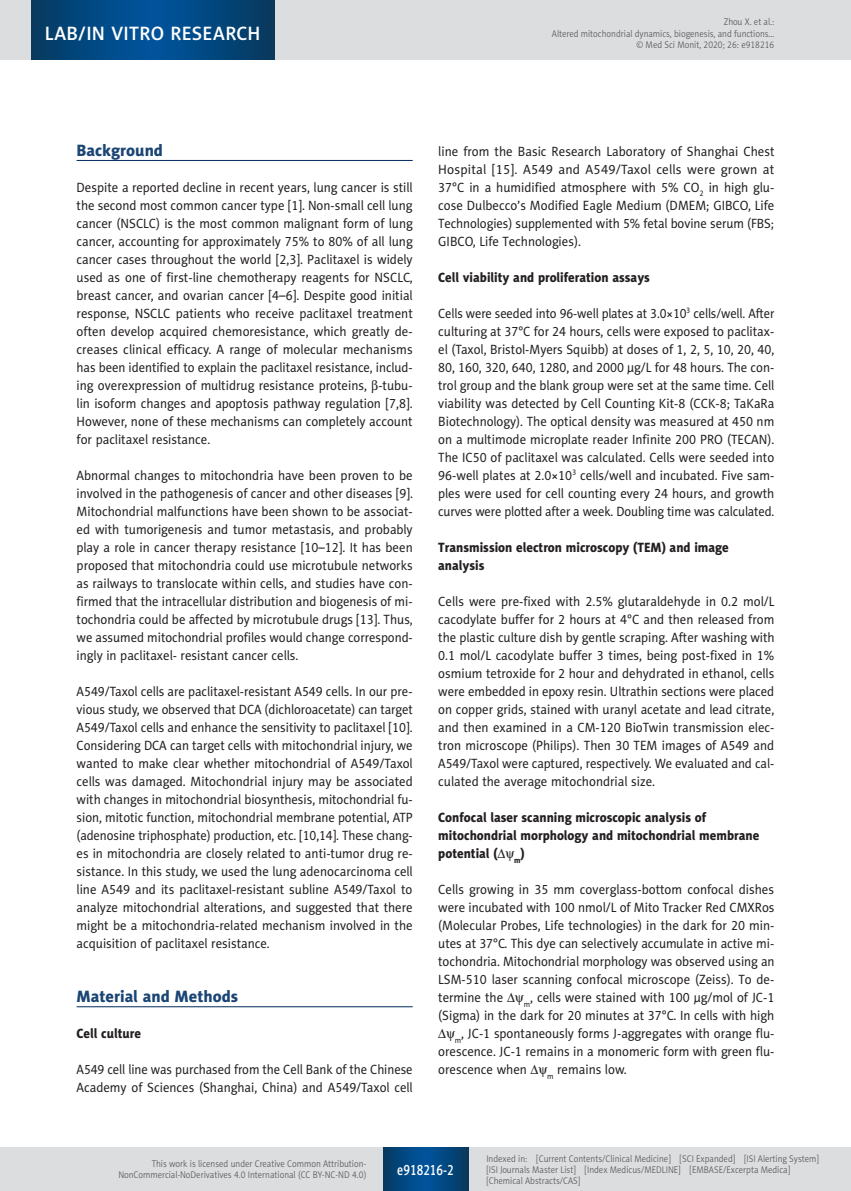
<style>
.page{position:relative;width:851px;height:1191px;background:#fff}
.page>*{position:absolute;margin:0;border:0;box-sizing:border-box;transform-origin:0 0}
.t1{font:19.5px "Naomi Sans EFN Medium";letter-spacing:.015em;color:#fff}
.MSM_Headline_1{font:16.5px "Naomi Sans EFN Heavy";color:#1a4574}
.MSM_e-PAGINA{font:15px "Naomi Sans EFN Medium";color:#fff;scale:.8 1}
.MSM_Body{font:13.5px/18px "Naomi Sans EFN";color:#231f20;text-align:justify;scale:.95 1}
.MSM_Body-2{font:13.5px/18px "Naomi Sans EFN";color:#231f20;text-align:justify;scale:.94 1}
.MSM_Body-3{font:13.5px/18px "Naomi Sans EFN";color:#231f20;text-align:justify;scale:.93 1}
.MSM_Headline_2{font:13.5px/18px "Naomi Sans EFN Heavy";color:#231f20;scale:.95 1}
.MSM_pagina_sygnatura{font:9.75px/11.2px "Naomi Sans EFN Light";color:#57585a;scale:.9 1}
.MSM_pagina_zywa{font:9.75px/11.2px "Naomi Sans EFN Light";color:#57585a;text-align:right;scale:.9 1}
.s1{font-family:"Standard Sym L"}
</style>
<div class="page">
<hr style="left:77px;top:160px;width:335px;height:1px;background:#00295c">
<hr style="left:77px;top:1006px;width:335px;height:1px;background:#00295c">
<div style="left:0;top:1148px;width:850px;height:43px;background:#dcdddf"></div>
<div style="left:0;top:0;width:850px;height:60px;background:#dcdddf"></div>
<hr style="left:850px;top:0;width:1px;height:60px;background:#dcdddf">
<svg style="left:32px;top:0;width:242px;height:60px"></svg>
<svg style="left:383px;top:1147px;width:85px;height:43px"></svg>
<h1 class="t1" style="left:45px;top:22px;width:217px">LAB/IN VITRO RESEARCH</h1>
<p class="MSM_pagina_zywa" style="left:552px;top:16px;width:249px">Zhou X. et al.:<br>Altered mitochondrial dynamics, biogenesis, and functions…</p>
<p class="MSM_pagina_sygnatura" style="left:636px;top:39px;width:154px">© Med Sci Monit, 2020; 26: e918216</p>
<p class="MSM_Headline_1" style="left:77px;top:140px;width:88px">Background</p>
<p class="MSM_Body" style="left:77px;top:178px;width:355px">Despite a reported decline in recent years, lung cancer is still the second most common cancer type [1]. Non-small cell lung cancer (NSCLC) is the most common malignant form of lung cancer, accounting for approximately 75% to 80% of all lung cancer cases throughout the world [2,3]. Paclitaxel is widely used as one of first-line chemotherapy reagents for NSCLC, breast cancer, and ovarian cancer [4–6]. Despite good initial response, NSCLC patients who receive paclitaxel treatment often develop acquired chemoresistance, which greatly de&shy;creases clinical efficacy. A range of molecular mechanisms has been identified to explain the paclitaxel resistance, includ&shy;ing overexpression of multidrug resistance proteins, <span class="s1">b</span>-tubu&shy;lin isoform changes and apoptosis pathway regulation [7,8].<br>However, none of these mechanisms can completely account for paclitaxel resistance.</p>
<p class="MSM_Body" style="left:77px;top:466px;width:355px">Abnormal changes to mitochondria have been proven to be involved in the pathogenesis of cancer and other diseases [9].<br>Mitochondrial malfunctions have been shown to be associat&shy;ed with tumorigenesis and tumor metastasis, and probably play a role in cancer therapy resistance [10–12]. It has been proposed that mitochondria could use microtubule networks as railways to translocate within cells, and studies have con&shy;firmed that the intracellular distribution and biogenesis of mi&shy;tochondria could be affected by microtubule drugs [13]. Thus, we assumed mitochondrial profiles would change correspond&shy;ingly in paclitaxel- resistant cancer cells.</p>
<p class="MSM_Body-2" style="left:77px;top:682px;width:359px">A549/Taxol cells are paclitaxel-resistant A549 cells. In our pre&shy;vious study, we observed that DCA (dichloroacetate) can target A549/Taxol cells and enhance the sensitivity to paclitaxel [10].<br>Considering DCA can target cells with mitochondrial injury, we wanted to make clear whether mitochondrial of A549/Taxol cells was damaged. Mitochondrial injury may be associated with changes in mitochondrial biosynthesis, mitochondrial fu&shy;sion, mitotic function, mitochondrial membrane potential, ATP (adenosine triphosphate) production, etc. [10,14]. These chang&shy;es in mitochondria are closely related to anti-tumor drug re&shy;sistance. In this study, we used the lung adenocarcinoma cell line A549 and its paclitaxel-resistant subline A549/Taxol to analyze mitochondrial alterations, and suggested that there might be a mitochondria-related mechanism involved in the acquisition of paclitaxel resistance.</p>
<p class="MSM_Headline_1" style="left:77px;top:986px;width:163px">Material and Methods</p>
<p class="MSM_Headline_2" style="left:77px;top:1024px;width:69px">Cell culture</p>
<p class="MSM_Body-2" style="left:77px;top:1060px;width:359px">A549 cell line was purchased from the Cell Bank of the Chinese<br>Academy of Sciences (Shanghai, China) and A549/Taxol cell</p>
<p class="MSM_Body" style="left:438px;top:142px;width:355px">line from the Basic Research Laboratory of Shanghai Chest Hospital [15]. A549 and A549/Taxol cells were grown at 37°C in a humidified atmosphere with 5% CO<sub>2</sub> in high glu&shy;cose Dulbecco’s Modified Eagle Medium (DMEM; GIBCO, Life Technologies) supplemented with 5% fetal bovine serum (FBS; GIBCO, Life Technologies).</p>
<p class="MSM_Headline_2" style="left:438px;top:268px;width:224px">Cell viability and proliferation assays</p>
<p class="MSM_Body-3" style="left:438px;top:304px;width:363px">Cells were seeded into 96-well plates at 3.0×10<sup>3</sup> cells/well. After culturing at 37°C for 24 hours, cells were exposed to paclitax&shy;el (Taxol, Bristol-Myers Squibb) at doses of 1, 2, 5, 10, 20, 40, 80, 160, 320, 640, 1280, and 2000 µg/L for 48 hours. The con&shy;trol group and the blank group were set at the same time. Cell viability was detected by Cell Counting Kit-8 (CCK-8; TaKaRa Biotechnology). The optical density was measured at 450 nm on a multimode microplate reader Infinite 200 PRO (TECAN).<br>The IC50 of paclitaxel was calculated. Cells were seeded into 96-well plates at 2.0×10<sup>3</sup> cells/well and incubated. Five sam&shy;ples were used for cell counting every 24 hours, and growth curves were plotted after a week. Doubling time was calculated.</p>
<p class="MSM_Headline_2" style="left:438px;top:538px;width:307px">Transmission electron microscopy (TEM) and image analysis</p>
<p class="MSM_Body" style="left:438px;top:592px;width:355px">Cells were pre-fixed with 2.5% glutaraldehyde in 0.2 mol/L cacodylate buffer for 2 hours at 4°C and then released from the plastic culture dish by gentle scraping. After washing with 0.1 mol/L cacodylate buffer 3 times, being post-fixed in 1% osmium tetroxide for 2 hour and dehydrated in ethanol, cells were embedded in epoxy resin. Ultrathin sections were placed on copper grids, stained with uranyl acetate and lead citrate, and then examined in a CM-120 BioTwin transmission elec&shy;tron microscope (Philips). Then 30 TEM images of A549 and A549/Taxol were captured, respectively. We evaluated and cal&shy;culated the average mitochondrial size.</p>
<p class="MSM_Headline_2" style="left:438px;top:808px;width:339px">Confocal laser scanning microscopic analysis of mitochondrial morphology and mitochondrial membrane potential (<span class="s1">Dy</span><sub>m</sub>)</p>
<p class="MSM_Body" style="left:438px;top:880px;width:355px">Cells growing in 35 mm coverglass-bottom confocal dishes were incubated with 100 nmol/L of Mito Tracker Red CMXRos (Molecular Probes, Life technologies) in the dark for 20 min&shy;utes at 37°C. This dye can selectively accumulate in active mi&shy;tochondria. Mitochondrial morphology was observed using an LSM-510 laser scanning confocal microscope (Zeiss). To de&shy;termine the <span class="s1">Dy</span><sub>m</sub>, cells were stained with 100 µg/mol of JC-1 (Sigma) in the dark for 20 minutes at 37°C. In cells with high <span class="s1">Dy</span><sub>m</sub>, JC-1 spontaneously forms J-aggregates with orange flu&shy;orescence. JC-1 remains in a monomeric form with green flu&shy;orescence when <span class="s1">Dy</span><sub>m</sub> remains low.</p>
<p class="MSM_pagina_sygnatura" style="left:118px;top:1158px;width:277px;text-align:right">This work is licensed under Creative Common Attribution-<br>NonCommercial-NoDerivatives 4.0 International (CC BY-NC-ND 4.0)</p>
<p class="MSM_e-PAGINA" style="left:397px;top:1160px;width:72px">e918216-2</p>
<p class="MSM_pagina_sygnatura" style="left:486px;top:1152px;width:371px">Indexed in: [Current Contents/Clinical Medicine] [SCI Expanded] [ISI Alerting System] [ISI Journals Master List] [Index Medicus/MEDLINE] [EMBASE/Excerpta Medica] [Chemical Abstracts/CAS]</p>
</div>
